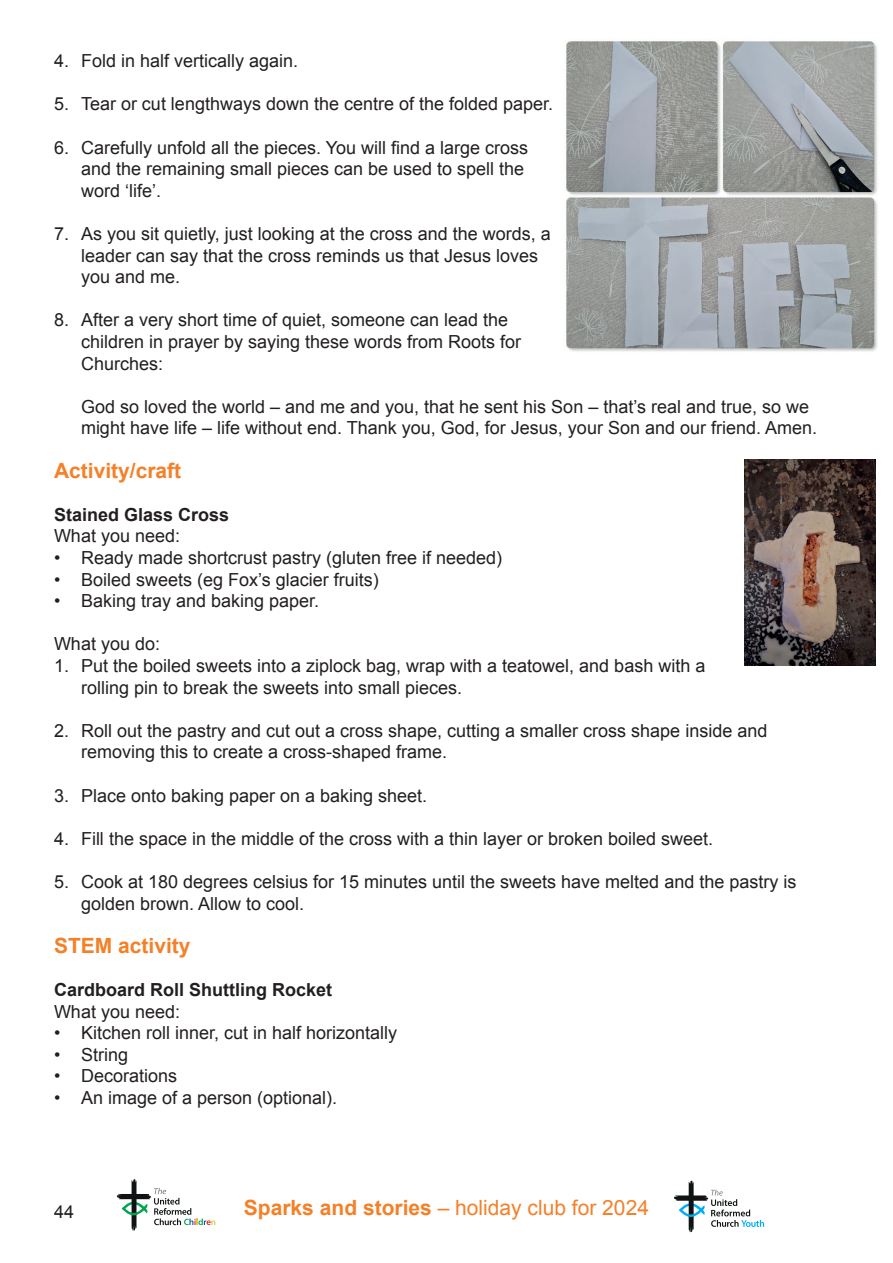
<style>
.page{position:relative;width:893px;height:1263px;background:#fff}
.page>*{position:absolute;margin:0;border:0;box-sizing:border-box;transform-origin:0 0}
.t1{font:21px "Arial";color:#f48028}
.t2{font:700 21px "Arial";color:#f48028}
.t3{font:18px/21.6px "Arial";color:#231f20}
.t4{font:700 18px "Arial";color:#231f20}
.s1{font-weight:700}
</style>
<div class="page">
<svg style="left:117px;top:1179px;width:98px;height:51px"></svg>
<svg style="left:674px;top:1181px;width:90px;height:51px"></svg>
<img style="left:566px;top:41px;width:312px;height:311px">
<img style="left:744px;top:460px;width:132px;height:205px">
<p class="t3" style="left:54px;top:50px;width:246px">4. Fold in half vertically again.</p>
<p class="t3" style="left:54px;top:93px;width:501px">5. Tear or cut lengthways down the centre of the folded paper.</p>
<p class="t3" style="left:81px;top:137px;width:449px;text-indent:-27px">6. Carefully unfold all the pieces. You will find a large cross and the remaining small pieces can be used to spell the word ‘life’.</p>
<p class="t3" style="left:81px;top:223px;width:471px;text-indent:-27px">7. As you sit quietly, just looking at the cross and the words, a leader can say that the cross reminds us that Jesus loves you and me.</p>
<p class="t3" style="left:81px;top:309px;width:442px;text-indent:-27px">8. After a very short time of quiet, someone can lead the children in prayer by saying these words from Roots for<br>Churches:</p>
<p class="t3" style="left:81px;top:396px;width:738px">God so loved the world – and me and you, that he sent his Son – that’s real and true, so we might have life – life without end. Thank you, God, for Jesus, your Son and our friend. Amen.</p>
<p class="t2" style="left:54px;top:456px;width:129px">Activity/craft</p>
<p class="t4" style="left:54px;top:503px;width:177px">Stained Glass Cross</p>
<p class="t3" style="left:54px;top:525px;width:128px">What you need:</p>
<p class="t3" style="left:54px;top:547px;width:450px">• Ready made shortcrust pastry (gluten free if needed)</p>
<p class="t3" style="left:54px;top:569px;width:326px">• Boiled sweets (eg Fox’s glacier fruits)</p>
<p class="t3" style="left:54px;top:590px;width:267px">• Baking tray and baking paper.</p>
<p class="t3" style="left:54px;top:633px;width:108px">What you do:</p>
<p class="t3" style="left:81px;top:655px;width:626px;text-indent:-27px">1. Put the boiled sweets into a ziplock bag, wrap with a teatowel, and bash with a rolling pin to break the sweets into small pieces.</p>
<p class="t3" style="left:81px;top:720px;width:688px;text-indent:-27px">2. Roll out the pastry and cut out a cross shape, cutting a smaller cross shape inside and removing this to create a cross-shaped frame.</p>
<p class="t3" style="left:54px;top:785px;width:375px">3. Place onto baking paper on a baking sheet.</p>
<p class="t3" style="left:54px;top:828px;width:661px">4. Fill the space in the middle of the cross with a thin layer or broken boiled sweet.</p>
<p class="t3" style="left:81px;top:871px;width:717px;text-indent:-27px">5. Cook at 180 degrees celsius for 15 minutes until the sweets have melted and the pastry is golden brown. Allow to cool.</p>
<p class="t2" style="left:54px;top:931px;width:138px">STEM activity</p>
<p class="t4" style="left:54px;top:978px;width:280px">Cardboard Roll Shuttling Rocket</p>
<p class="t3" style="left:54px;top:1001px;width:128px">What you need:</p>
<p class="t3" style="left:54px;top:1022px;width:345px">• Kitchen roll inner, cut in half horizontally</p>
<p class="t3" style="left:54px;top:1044px;width:76px">• String</p>
<p class="t3" style="left:54px;top:1065px;width:125px">• Decorations</p>
<p class="t3" style="left:54px;top:1087px;width:285px">• An image of a person (optional).</p>
<p class="t3" style="left:54px;top:1201px;width:22px">44</p>
<p class="t1" style="left:244px;top:1193px;width:407px"><span class="s1">Sparks and stories</span> – holiday club for 2024</p>
</div>
